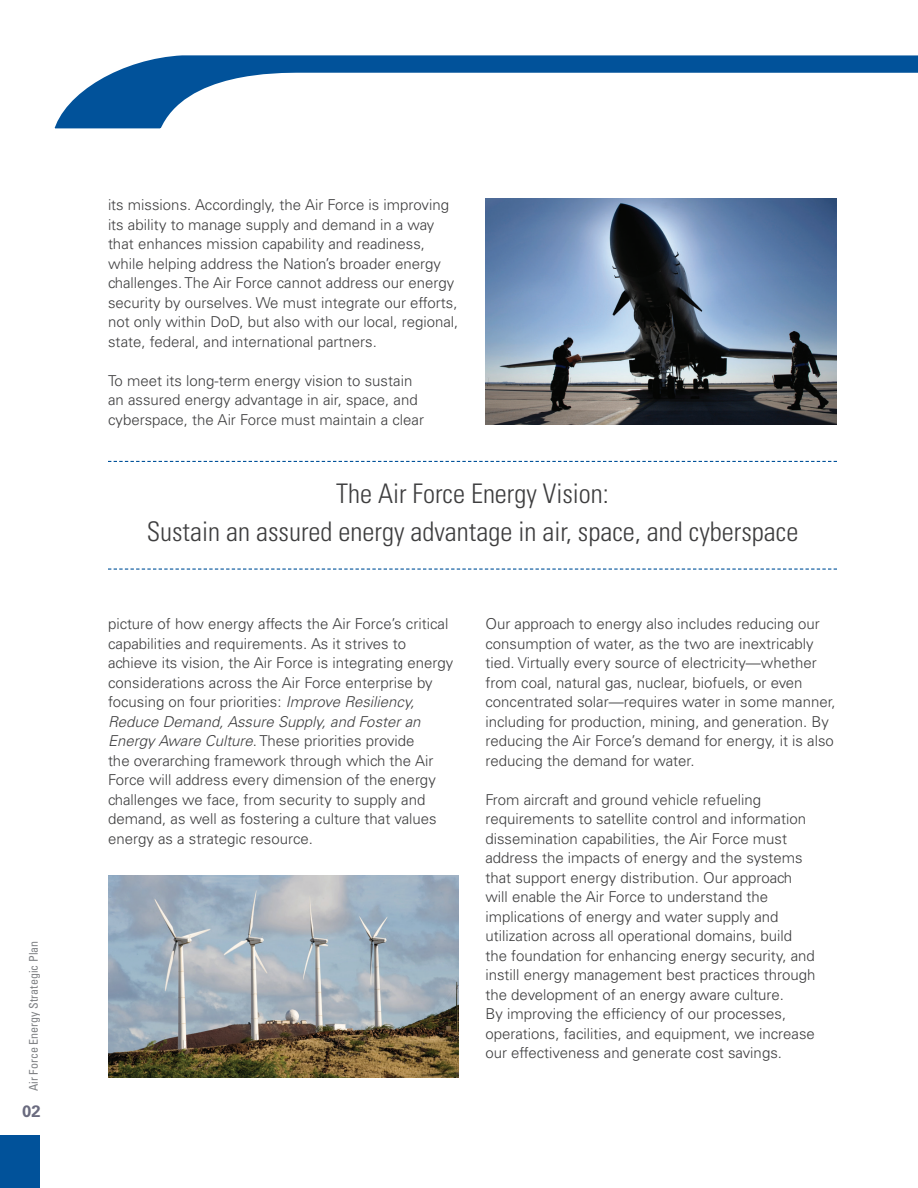
<style>
.page{position:relative;width:918px;height:1188px;background:#fff}
.page>*{position:absolute;margin:0;border:0;box-sizing:border-box;transform-origin:0 0}
.t1{font:300 condensed 27px/39px "Univers LT Std";color:#3e3e3f;text-align:center}
.t2{font:700 16.5px "Univers LT Std";color:#6a6b7f}
.t3{font:300 15px/19.5px "Univers LT Std";color:#3e3e3f}
.t4{font:condensed 12px "Univers LT Std";color:#808285}
.s1{font-style:italic}
</style>
<div class="page">
<div style="left:0;top:1135px;width:40px;height:53px;background:#01529a"></div>
<svg style="left:54px;top:55px;width:864px;height:74px"></svg>
<img style="left:108px;top:875px;width:351px;height:203px">
<img style="left:485px;top:198px;width:351px;height:226px">
<svg style="left:108px;top:461px;width:729px;height:1px"></svg>
<svg style="left:108px;top:568px;width:729px;height:2px"></svg>
<p class="t4" style="left:26px;top:1091px;width:152px;rotate:-90deg">Air Force Energy Strategic Plan</p>
<p class="t2" style="left:22px;top:1102px;width:20px">02</p>
<p class="t3" style="left:108px;top:195px;width:352px">its missions. Accordingly, the Air Force is improving its ability to manage supply and demand in a way that enhances mission capability and readiness, while helping address the Nation’s broader energy challenges. The Air Force cannot address our energy security by ourselves. We must integrate our efforts, not only within DoD, but also with our local, regional, state, federal, and international partners.</p>
<p class="t3" style="left:108px;top:370px;width:318px">To meet its long-term energy vision to sustain an assured energy advantage in air, space, and cyberspace, the Air Force must maintain a clear</p>
<h1 class="t1" style="left:147px;top:474px;width:653px">The Air Force Energy Vision:<br>Sustain an assured energy advantage in air, space, and cyberspace</h1>
<p class="t3" style="left:108px;top:614px;width:347px">picture of how energy affects the Air Force’s critical capabilities and requirements. As it strives to achieve its vision, the Air Force is integrating energy considerations across the Air Force enterprise by focusing on four priorities: <span class="s1">Improve Resiliency, Reduce Demand, Assure Supply, and Foster an Energy Aware Culture</span>. These priorities provide<br>the overarching framework through which the Air Force will address every dimension of the energy challenges we face, from security to supply and demand, as well as fostering a culture that values energy as a strategic resource.</p>
<p class="t3" style="left:485px;top:614px;width:352px">Our approach to energy also includes reducing our consumption of water, as the two are inextricably tied. Virtually every source of electricity—whether from coal, natural gas, nuclear, biofuels, or even concentrated solar—requires water in some manner, including for production, mining, and generation. By reducing the Air Force’s demand for energy, it is also reducing the demand for water.</p>
<p class="t3" style="left:485px;top:790px;width:332px">From aircraft and ground vehicle refueling requirements to satellite control and information dissemination capabilities, the Air Force must address the impacts of energy and the systems that support energy distribution. Our approach will enable the Air Force to understand the implications of energy and water supply and utilization across all operational domains, build the foundation for enhancing energy security, and instill energy management best practices through the development of an energy aware culture.<br>By improving the efficiency of our processes, operations, facilities, and equipment, we increase our effectiveness and generate cost savings.</p>
</div>
